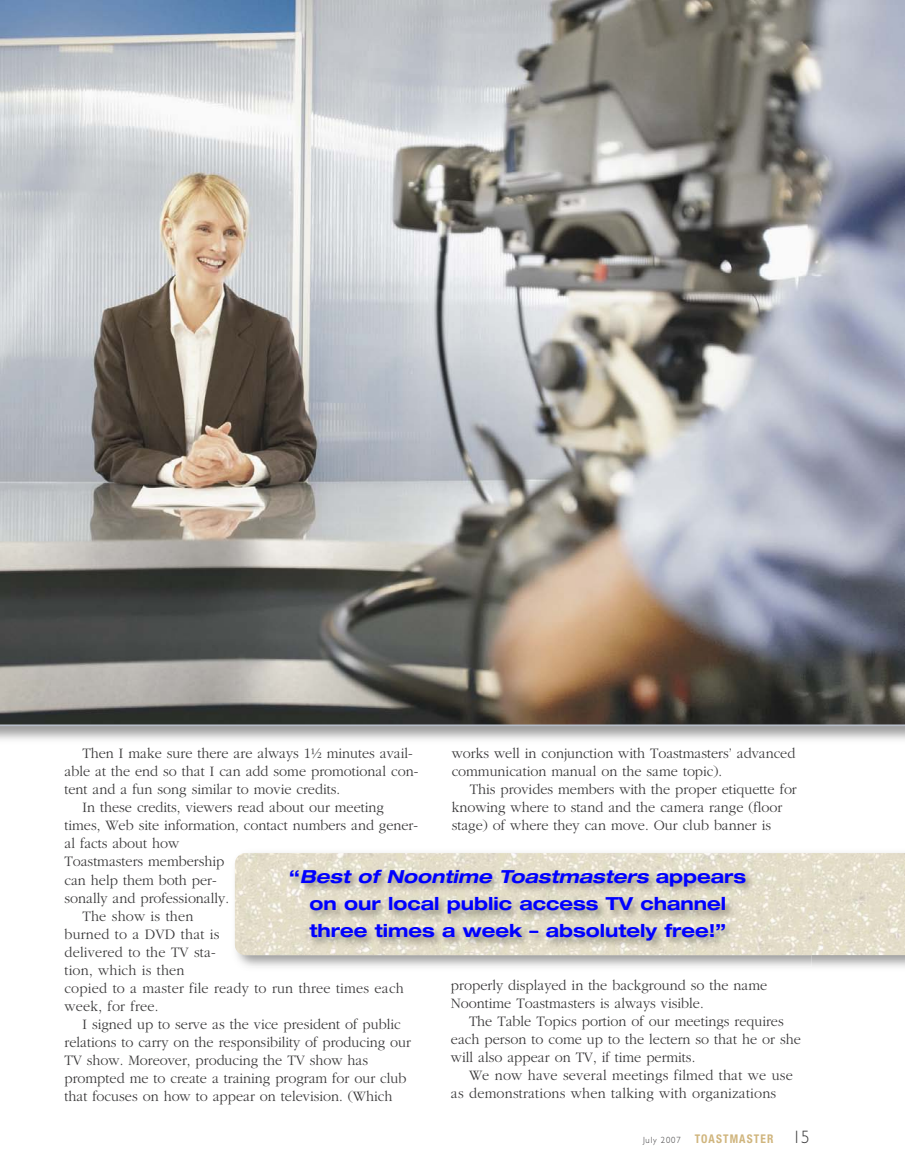
<style>
.page{position:relative;width:905px;height:1175px;background:#fff}
.page>*{position:absolute;margin:0;border:0;box-sizing:border-box;transform-origin:0 0}
.t1{font:700 expanded 18px/27px "Helvetica Neue LT Std";color:#00f;text-align:center}
.t2{font:300 15px/18px "ITC Garamond Std";color:#393839;scale:.95 1}
.t3{font:700 condensed 12px "Helvetica Neue LT Std";letter-spacing:.1em;color:#d0b57d;scale:.95 1}
.s1{font-style:italic}
.s2{font-family:"Gill Sans";font-weight:300;font-stretch:normal;font-size:9px;color:#393839}
.s3{font-family:"Gill Sans";font-weight:300;font-stretch:normal;font-size:18px;color:#393839}
</style>
<div class="page">
<img style="left:235px;top:853px;width:669px;height:102px">
<img style="left:0;top:0;width:904px;height:726px">
<img style="left:235px;top:861px;width:576px;height:94px">
<p class="t2" style="left:452px;top:745px;width:363px">works well in conjunction with Toastmasters’ advanced communication manual on the same topic).</p>
<p class="t2" style="left:452px;top:781px;width:365px;text-indent:18px">This provides members with the proper etiquette for knowing where to stand and the camera range (floor stage) of where they can move. Our club banner is</p>
<p class="t2" style="left:82px;top:746px;width:349px">Then I make sure there are always 1½ minutes avail-</p>
<p class="t2" style="left:64px;top:764px;width:374px">able at the end so that I can add some promotional con-</p>
<p class="t2" style="left:64px;top:782px;width:291px">tent and a fun song similar to movie credits.</p>
<p class="t2" style="left:82px;top:800px;width:319px">In these credits, viewers read about our meeting</p>
<p class="t2" style="left:64px;top:818px;width:373px">times, Web site information, contact numbers and gener-</p>
<p class="t2" style="left:64px;top:836px;width:122px">al facts about how</p>
<p class="t2" style="left:64px;top:854px;width:170px">Toastmasters membership</p>
<p class="t2" style="left:64px;top:872px;width:161px">can help them both per-</p>
<p class="t2" style="left:64px;top:890px;width:175px">sonally and professionally.</p>
<p class="t2" style="left:82px;top:908px;width:118px">The show is then</p>
<p class="t2" style="left:64px;top:926px;width:165px">burned to a DVD that is</p>
<p class="t2" style="left:64px;top:944px;width:161px">delivered to the TV sta-</p>
<p class="t2" style="left:64px;top:962px;width:128px">tion, which is then</p>
<p class="t2" style="left:64px;top:980px;width:358px">copied to a master file ready to run three times each</p>
<p class="t2" style="left:64px;top:998px;width:100px">week, for free.</p>
<p class="t2" style="left:82px;top:1016px;width:336px">I signed up to serve as the vice president of public</p>
<p class="t2" style="left:64px;top:1034px;width:366px">relations to carry on the responsibility of producing our</p>
<p class="t2" style="left:64px;top:1052px;width:321px">TV show. Moreover, producing the TV show has</p>
<p class="t2" style="left:64px;top:1070px;width:361px">prompted me to create a training program for our club</p>
<p class="t2" style="left:64px;top:1088px;width:346px">that focuses on how to appear on television. (Which</p>
<p class="t1" style="left:289px;top:865px;width:458px">“<span class="s1">Best of Noontime Toastmasters</span> appears on our local public access TV channel three times a week – absolutely free!”</p>
<p class="t2" style="left:451px;top:977px;width:334px">properly displayed in the background so the name<br>Noontime Toastmasters is always visible.</p>
<p class="t2" style="left:451px;top:1013px;width:370px;text-indent:18px">The Table Topics portion of our meetings requires each person to come up to the lectern so that he or she will also appear on TV, if time permits.</p>
<p class="t2" style="left:451px;top:1067px;width:361px;text-indent:18px">We now have several meetings filmed that we use as demonstrations when talking with organizations</p>
<p class="t3" style="left:643px;top:1134px;width:177px"><span class="s2">July 2007</span> TOASTMASTER <span class="s3">15</span></p>
</div>
